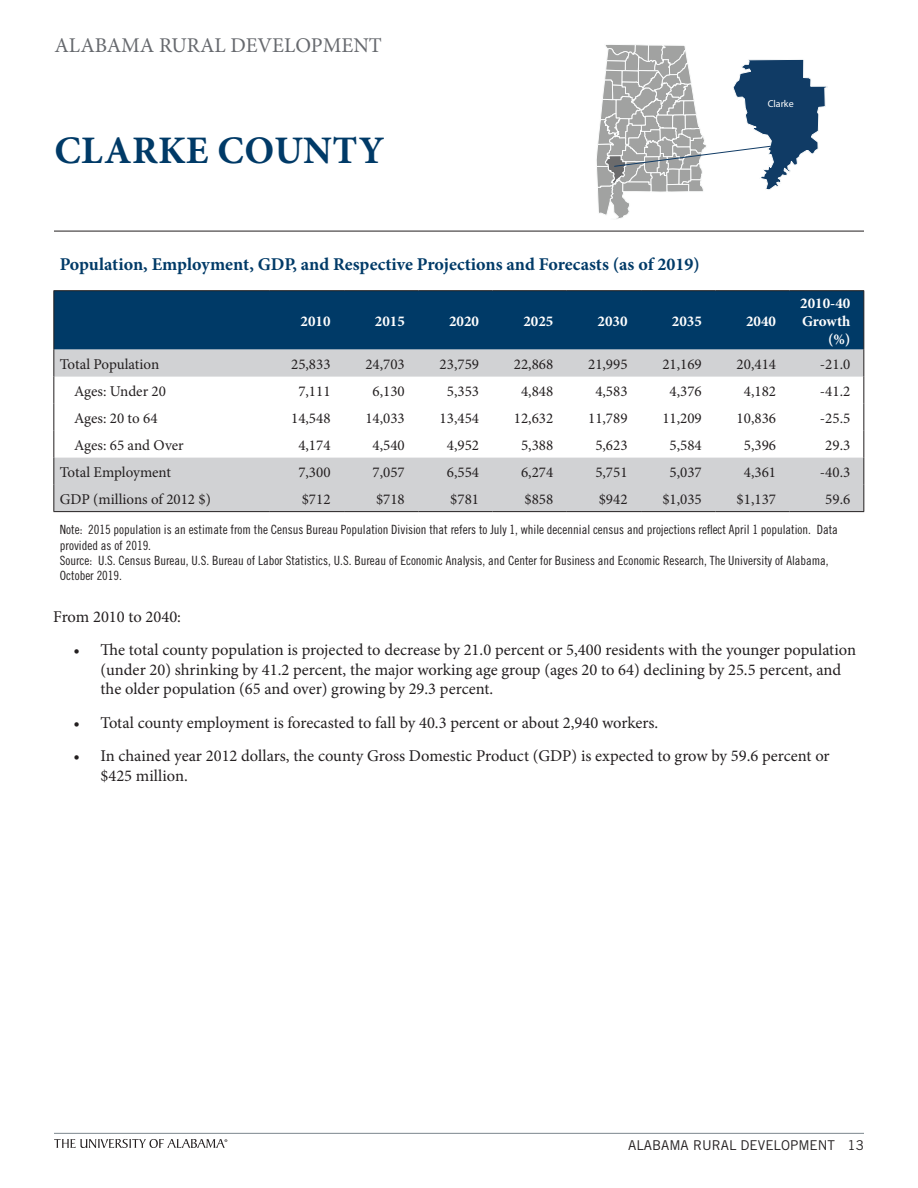
<style>
.page{position:relative;width:918px;height:1188px;background:#fff}
.page>*{position:absolute;margin:0;border:0;box-sizing:border-box;transform-origin:0 0}
.t1{font:700 39px "Minion Pro";letter-spacing:.01em;color:#003a67}
.t2{font:21px "Minion Pro";color:#66696e}
.t3{font:700 18px "Minion Pro";color:#003a67}
.t4{font:16.5px/19.8px "Minion Pro";color:#231f20}
.t5{font:15px "Minion Pro";color:#231f20}
.t6{font:700 15px/18px "Minion Pro";color:#fff;text-align:right}
.t7{font:13.5px "Trade Gothic LT Std";color:#231f20}
.t8{font:12.75px/15.3px "Trade Gothic LT Std Cn 18";color:#231f20}
.t9{font:10.05px "Myriad Pro";color:#fff}
</style>
<div class="page">
<hr style="left:54px;top:1133px;width:810px;height:1px;background:#7b868d">
<hr style="left:54px;top:231px;width:810px;height:1px;background:#231f20">
<svg style="left:54px;top:1139px;width:173px;height:9px"></svg>
<div style="left:54px;top:291px;width:809px;height:59px;background:#003a67"></div>
<svg style="left:54px;top:350px;width:809px;height:161px"></svg>
<hr style="left:53px;top:291px;width:1px;height:59px;background:#231f20">
<hr style="left:863px;top:291px;width:1px;height:59px;background:#231f20">
<svg style="left:53px;top:350px;width:1px;height:161px"></svg>
<svg style="left:863px;top:350px;width:1px;height:161px"></svg>
<hr style="left:53px;top:511px;width:217px;height:1px;background:#231f20">
<hr style="left:270px;top:511px;width:74px;height:1px;background:#231f20">
<hr style="left:344px;top:511px;width:74px;height:1px;background:#231f20">
<hr style="left:418px;top:511px;width:75px;height:1px;background:#231f20">
<hr style="left:493px;top:511px;width:74px;height:1px;background:#231f20">
<hr style="left:567px;top:511px;width:74px;height:1px;background:#231f20">
<hr style="left:641px;top:511px;width:74px;height:1px;background:#231f20">
<hr style="left:715px;top:511px;width:75px;height:1px;background:#231f20">
<hr style="left:790px;top:511px;width:74px;height:1px;background:#231f20">
<hr style="left:53px;top:290px;width:217px;height:1px;background:#231f20">
<hr style="left:270px;top:290px;width:74px;height:1px;background:#231f20">
<hr style="left:344px;top:290px;width:74px;height:1px;background:#231f20">
<hr style="left:418px;top:290px;width:75px;height:1px;background:#231f20">
<hr style="left:493px;top:290px;width:74px;height:1px;background:#231f20">
<hr style="left:567px;top:290px;width:74px;height:1px;background:#231f20">
<hr style="left:641px;top:290px;width:74px;height:1px;background:#231f20">
<hr style="left:715px;top:290px;width:75px;height:1px;background:#231f20">
<hr style="left:790px;top:290px;width:74px;height:1px;background:#231f20">
<svg style="left:596px;top:44px;width:232px;height:175px"></svg>
<p class="t2" style="left:54px;top:31px;width:329px">ALABAMA RURAL DEVELOPMENT</p>
<h1 class="t1" style="left:55px;top:123px;width:331px">CLARKE COUNTY</h1>
<p class="t3" style="left:60px;top:252px;width:642px">Population, Employment, GDP, and Respective Projections and Forecasts (as of 2019)</p>
<p class="t9" style="left:768px;top:98px;width:27px">Clarke</p>
<p class="t6" style="left:301px;top:312px;width:31px">2010</p>
<p class="t6" style="left:375px;top:312px;width:32px">2015</p>
<p class="t6" style="left:449px;top:312px;width:31px">2020</p>
<p class="t6" style="left:523px;top:312px;width:31px">2025</p>
<p class="t6" style="left:598px;top:312px;width:31px">2030</p>
<p class="t6" style="left:672px;top:312px;width:31px">2035</p>
<p class="t6" style="left:746px;top:312px;width:31px">2040</p>
<p class="t6" style="left:800px;top:294px;width:52px">2010-40<br>Growth (%)</p>
<p class="t5" style="left:60px;top:354px;width:101px">Total Population</p>
<p class="t5" style="left:291px;top:354px;width:41px">25,833</p>
<p class="t5" style="left:365px;top:354px;width:41px">24,703</p>
<p class="t5" style="left:440px;top:354px;width:41px">23,759</p>
<p class="t5" style="left:514px;top:354px;width:41px">22,868</p>
<p class="t5" style="left:588px;top:354px;width:41px">21,995</p>
<p class="t5" style="left:662px;top:354px;width:41px">21,169</p>
<p class="t5" style="left:737px;top:354px;width:41px">20,414</p>
<p class="t5" style="left:820px;top:354px;width:32px">-21.0</p>
<p class="t5" style="left:74px;top:381px;width:93px">Ages: Under 20</p>
<p class="t5" style="left:298px;top:381px;width:34px">7,111</p>
<p class="t5" style="left:373px;top:381px;width:34px">6,130</p>
<p class="t5" style="left:447px;top:381px;width:34px">5,353</p>
<p class="t5" style="left:521px;top:381px;width:34px">4,848</p>
<p class="t5" style="left:595px;top:381px;width:34px">4,583</p>
<p class="t5" style="left:670px;top:381px;width:34px">4,376</p>
<p class="t5" style="left:744px;top:381px;width:34px">4,182</p>
<p class="t5" style="left:820px;top:381px;width:32px">-41.2</p>
<p class="t5" style="left:74px;top:408px;width:85px">Ages: 20 to 64</p>
<p class="t5" style="left:291px;top:408px;width:41px">14,548</p>
<p class="t5" style="left:365px;top:408px;width:41px">14,033</p>
<p class="t5" style="left:440px;top:408px;width:41px">13,454</p>
<p class="t5" style="left:514px;top:408px;width:41px">12,632</p>
<p class="t5" style="left:588px;top:408px;width:41px">11,789</p>
<p class="t5" style="left:662px;top:408px;width:41px">11,209</p>
<p class="t5" style="left:737px;top:408px;width:41px">10,836</p>
<p class="t5" style="left:820px;top:408px;width:32px">-25.5</p>
<p class="t5" style="left:74px;top:435px;width:111px">Ages: 65 and Over</p>
<p class="t5" style="left:298px;top:435px;width:34px">4,174</p>
<p class="t5" style="left:373px;top:435px;width:34px">4,540</p>
<p class="t5" style="left:447px;top:435px;width:34px">4,952</p>
<p class="t5" style="left:521px;top:435px;width:34px">5,388</p>
<p class="t5" style="left:595px;top:435px;width:34px">5,623</p>
<p class="t5" style="left:670px;top:435px;width:34px">5,584</p>
<p class="t5" style="left:744px;top:435px;width:34px">5,396</p>
<p class="t5" style="left:825px;top:435px;width:27px">29.3</p>
<p class="t5" style="left:60px;top:462px;width:113px">Total Employment</p>
<p class="t5" style="left:298px;top:462px;width:34px">7,300</p>
<p class="t5" style="left:373px;top:462px;width:34px">7,057</p>
<p class="t5" style="left:447px;top:462px;width:34px">6,554</p>
<p class="t5" style="left:521px;top:462px;width:34px">6,274</p>
<p class="t5" style="left:595px;top:462px;width:34px">5,751</p>
<p class="t5" style="left:670px;top:462px;width:34px">5,037</p>
<p class="t5" style="left:744px;top:462px;width:34px">4,361</p>
<p class="t5" style="left:820px;top:462px;width:32px">-40.3</p>
<p class="t5" style="left:60px;top:489px;width:153px">GDP (millions of 2012 $)</p>
<p class="t5" style="left:302px;top:489px;width:30px">$712</p>
<p class="t5" style="left:376px;top:489px;width:30px">$718</p>
<p class="t5" style="left:450px;top:489px;width:30px">$781</p>
<p class="t5" style="left:525px;top:489px;width:30px">$858</p>
<p class="t5" style="left:599px;top:489px;width:30px">$942</p>
<p class="t5" style="left:662px;top:489px;width:41px">$1,035</p>
<p class="t5" style="left:737px;top:489px;width:41px">$1,137</p>
<p class="t5" style="left:825px;top:489px;width:27px">59.6</p>
<p class="t8" style="left:60px;top:522px;width:780px">Note: 2015 population is an estimate from the Census Bureau Population Division that refers to July 1, while decennial census and projections reflect April 1 population. Data provided as of 2019.<br>Source: U.S. Census Bureau, U.S. Bureau of Labor Statistics, U.S. Bureau of Economic Analysis, and Center for Business and Economic Research, The University of Alabama, October 2019.</p>
<p class="t4" style="left:53px;top:607px;width:129px">From 2010 to 2040:</p>
<p class="t4" style="left:101px;top:640px;width:757px;text-indent:-27px">• The total county population is projected to decrease by 21.0 percent or 5,400 residents with the younger population (under 20) shrinking by 41.2 percent, the major working age group (ages 20 to 64) declining by 25.5 percent, and the older population (65 and over) growing by 29.3 percent.</p>
<p class="t4" style="left:74px;top:713px;width:586px">• Total county employment is forecasted to fall by 40.3 percent or about 2,940 workers.</p>
<p class="t4" style="left:101px;top:746px;width:731px;text-indent:-27px">• In chained year 2012 dollars, the county Gross Domestic Product (GDP) is expected to grow by 59.6 percent or $425 million.</p>
<p class="t7" style="left:628px;top:1137px;width:237px">ALABAMA RURAL DEVELOPMENT 13</p>
</div>
